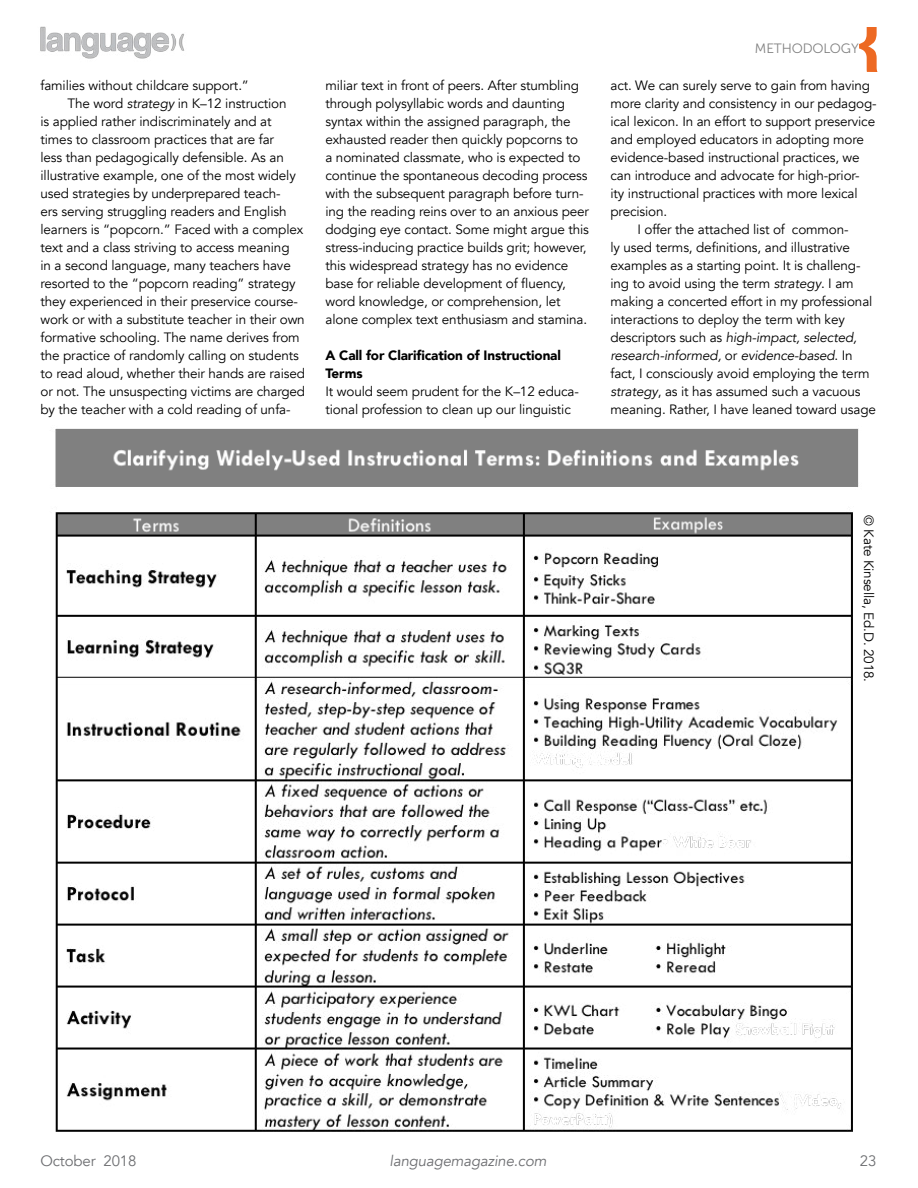
<style>
.page{position:relative;width:918px;height:1188px;background:#fff}
.page>*{position:absolute;margin:0;border:0;box-sizing:border-box;transform-origin:0 0}
.t1{font:italic 15px "Avenir";letter-spacing:-.01em;color:#6d6e71}
.t2{font:15px "Avenir";letter-spacing:-.01em;color:#6d6e71}
.t3{font:13.5px/18px "Avenir";letter-spacing:-.01em;color:#000}
.t4{font:italic 13.5px "Avenir";letter-spacing:-.01em;color:#000}
.t5{font:900 13.5px/18px "Avenir";letter-spacing:-.01em;color:#000}
.t6{font:13.5px "Museo Sans 300";letter-spacing:-.01em;color:#808080}
.s1{font-style:italic}
.s2{font-style:normal}
</style>
<div class="page">
<img style="left:40px;top:26px;width:145px;height:33px">
<svg style="left:859px;top:27px;width:19px;height:45px"></svg>
<img style="left:55px;top:428px;width:804px;height:704px">
<p class="t3" style="left:40px;top:77px;width:210px">families without childcare support.”</p>
<p class="t3" style="left:68px;top:95px;width:221px">The word <span class="s1">strategy</span> in K–12 instruction</p>
<p class="t3" style="left:40px;top:113px;width:233px">is applied rather indiscriminately and at</p>
<p class="t3" style="left:40px;top:131px;width:235px">times to classroom practices that are far</p>
<p class="t3" style="left:40px;top:149px;width:245px">less than pedagogically defensible. As an</p>
<p class="t3" style="left:40px;top:167px;width:257px">illustrative example, one of the most widely</p>
<p class="t3" style="left:40px;top:185px;width:242px">used strategies by underprepared teach-</p>
<p class="t3" style="left:40px;top:203px;width:248px">ers serving struggling readers and English</p>
<p class="t3" style="left:40px;top:221px;width:264px">learners is “popcorn.” Faced with a complex</p>
<p class="t3" style="left:40px;top:239px;width:251px">text and a class striving to access meaning</p>
<p class="t3" style="left:40px;top:257px;width:252px">in a second language, many teachers have</p>
<p class="t3" style="left:40px;top:275px;width:257px">resorted to the “popcorn reading” strategy</p>
<p class="t3" style="left:40px;top:293px;width:259px">they experienced in their preservice course-</p>
<p class="t3" style="left:40px;top:311px;width:266px">work or with a substitute teacher in their own</p>
<p class="t3" style="left:40px;top:329px;width:261px">formative schooling. The name derives from</p>
<p class="t3" style="left:40px;top:347px;width:260px">the practice of randomly calling on students</p>
<p class="t3" style="left:40px;top:365px;width:266px">to read aloud, whether their hands are raised</p>
<p class="t3" style="left:40px;top:383px;width:266px">or not. The unsuspecting victims are charged</p>
<p class="t3" style="left:40px;top:401px;width:252px">by the teacher with a cold reading of unfa-</p>
<p class="t3" style="left:325px;top:77px;width:265px">miliar text in front of peers. After stumbling through polysyllabic words and daunting syntax within the assigned paragraph, the exhausted reader then quickly popcorns to<br>a nominated classmate, who is expected to continue the spontaneous decoding process with the subsequent paragraph before turn&shy;ing the reading reins over to an anxious peer dodging eye contact. Some might argue this stress-inducing practice builds grit; however, this widespread strategy has no evidence base for reliable development of fluency, word knowledge, or comprehension, let alone complex text enthusiasm and stamina.</p>
<p class="t5" style="left:325px;top:346px;width:237px">A Call for Clarification of Instructional<br>Terms</p>
<p class="t3" style="left:325px;top:382px;width:255px">It would seem prudent for the K–12 educa&shy;tional profession to clean up our linguistic</p>
<p class="t6" style="left:755px;top:41px;width:105px">METHODOLOGY</p>
<p class="t3" style="left:610px;top:76px;width:261px">act. We can surely serve to gain from having</p>
<p class="t3" style="left:610px;top:94px;width:268px">more clarity and consistency in our pedagog-</p>
<p class="t3" style="left:610px;top:112px;width:266px">ical lexicon. In an effort to support preservice</p>
<p class="t3" style="left:610px;top:130px;width:255px">and employed educators in adopting more</p>
<p class="t3" style="left:610px;top:148px;width:251px">evidence-based instructional practices, we</p>
<p class="t3" style="left:610px;top:166px;width:251px">can introduce and advocate for high-prior-</p>
<p class="t3" style="left:610px;top:184px;width:249px">ity instructional practices with more lexical</p>
<p class="t3" style="left:610px;top:202px;width:58px">precision.</p>
<p class="t3" style="left:637px;top:220px;width:213px">I offer the attached list of common-</p>
<p class="t3" style="left:610px;top:238px;width:241px">ly used terms, definitions, and illustrative</p>
<p class="t3" style="left:610px;top:256px;width:252px">examples as a starting point. It is challeng-</p>
<p class="t3" style="left:610px;top:274px;width:245px">ing to avoid using the term <span class="s1">strategy</span>. I am</p>
<p class="t3" style="left:610px;top:292px;width:263px">making a concerted effort in my professional</p>
<p class="t3" style="left:610px;top:310px;width:236px">interactions to deploy the term with key</p>
<p class="t4" style="left:610px;top:329px;width:248px"><span class="s2">descriptors such as</span> high-impact, selected,</p>
<p class="t4" style="left:610px;top:347px;width:244px">research-informed, <span class="s2">or</span> evidence-based<span class="s2">. In</span></p>
<p class="t3" style="left:610px;top:364px;width:261px">fact, I consciously avoid employing the term</p>
<p class="t3" style="left:610px;top:382px;width:252px"><span class="s1">strategy</span>, as it has assumed such a vacuous</p>
<p class="t3" style="left:610px;top:400px;width:267px">meaning. Rather, I have leaned toward usage</p>
<p class="t3" style="left:877px;top:515px;width:168px;rotate:90deg">© Kate Kinsella, Ed.D. 2018.</p>
<p class="t2" style="left:40px;top:1151px;width:97px">October 2018</p>
<p class="t1" style="left:390px;top:1151px;width:158px">languagemagazine.com</p>
<p class="t2" style="left:860px;top:1151px;width:18px">23</p>
</div>
